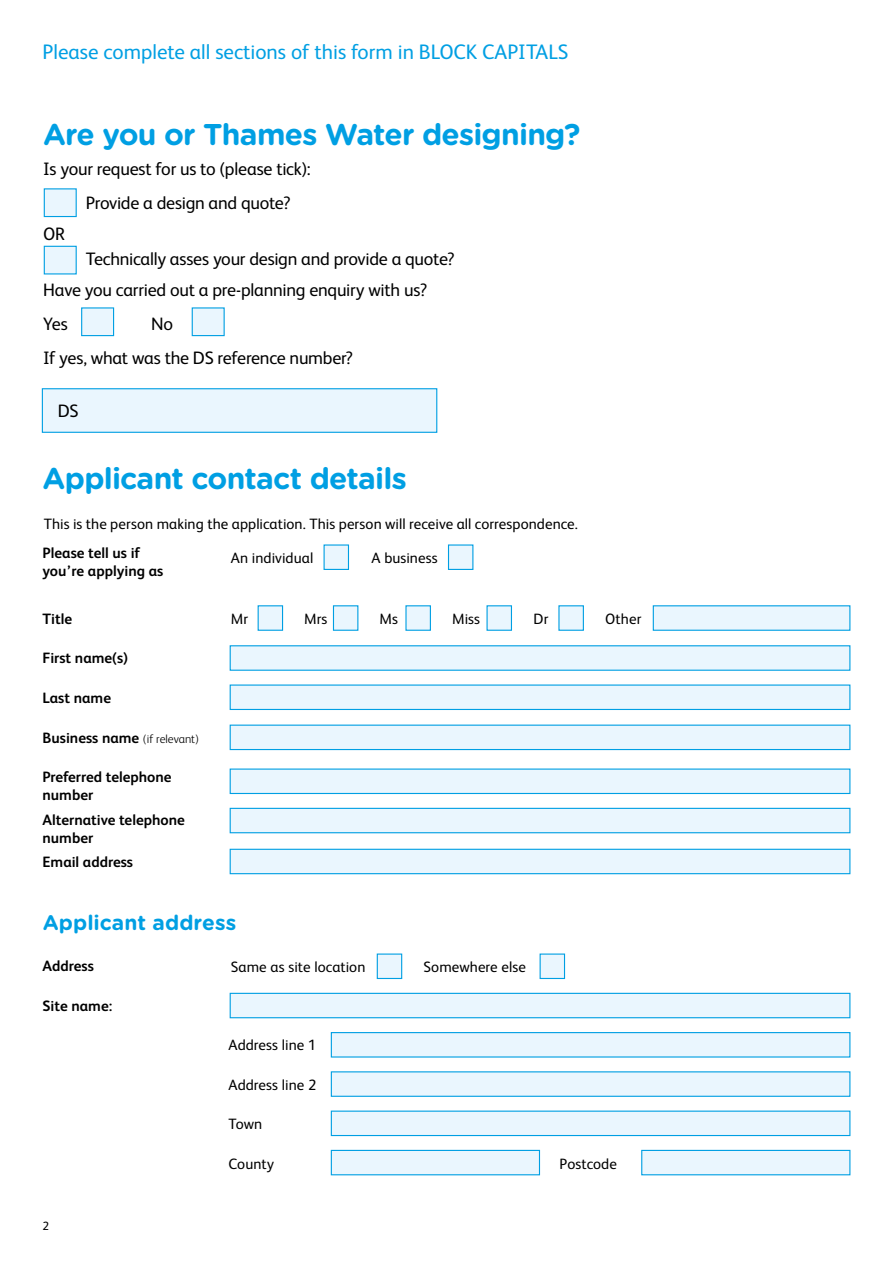
<style>
.page{position:relative;width:893px;height:1263px;background:#fff}
.page>*{position:absolute;margin:0;border:0;box-sizing:border-box;transform-origin:0 0}
.t1{font:700 30px "Gotham Rounded";letter-spacing:-.025em;color:#009fe3}
.t2{font:21px "FS Albert";color:#009fe3}
.t3{font:700 21px "Gotham Rounded";color:#009fe3}
.t4{font:18px/34.3px "FS Albert";letter-spacing:-.015em;color:#000}
.t5{font:15px "FS Albert";letter-spacing:.005em;color:#000}
.t6{font:700 15px/18px "FS Albert";color:#000}
.t7{font:12px "FS Albert";color:#000}
.s1{font-weight:300;font-size:12px}
</style>
<div class="page">
<div style="left:230px;top:724px;width:620px;height:26px;background:#eaf6fe;border:1px solid #009fe3"></div>
<div style="left:230px;top:645px;width:620px;height:26px;background:#eaf6fe;border:1px solid #009fe3"></div>
<div style="left:653px;top:605px;width:197px;height:26px;background:#eaf6fe;border:1px solid #009fe3"></div>
<div style="left:230px;top:684px;width:620px;height:26px;background:#eaf6fe;border:1px solid #009fe3"></div>
<div style="left:230px;top:808px;width:620px;height:25px;background:#eaf6fe;border:1px solid #009fe3"></div>
<div style="left:230px;top:849px;width:620px;height:25px;background:#eaf6fe;border:1px solid #009fe3"></div>
<div style="left:230px;top:768px;width:620px;height:26px;background:#eaf6fe;border:1px solid #009fe3"></div>
<div style="left:324px;top:544px;width:25px;height:26px;background:#eaf6fe;border:1px solid #009fe3"></div>
<div style="left:448px;top:544px;width:25px;height:26px;background:#eaf6fe;border:1px solid #009fe3"></div>
<div style="left:258px;top:605px;width:25px;height:26px;background:#eaf6fe;border:1px solid #009fe3"></div>
<div style="left:333px;top:605px;width:25px;height:26px;background:#eaf6fe;border:1px solid #009fe3"></div>
<div style="left:405px;top:605px;width:26px;height:26px;background:#eaf6fe;border:1px solid #009fe3"></div>
<div style="left:486px;top:605px;width:26px;height:26px;background:#eaf6fe;border:1px solid #009fe3"></div>
<div style="left:558px;top:605px;width:26px;height:26px;background:#eaf6fe;border:1px solid #009fe3"></div>
<div style="left:230px;top:993px;width:620px;height:25px;background:#eaf6fe;border:1px solid #009fe3"></div>
<div style="left:377px;top:953px;width:25px;height:26px;background:#eaf6fe;border:1px solid #009fe3"></div>
<div style="left:540px;top:953px;width:25px;height:26px;background:#eaf6fe;border:1px solid #009fe3"></div>
<div style="left:331px;top:1032px;width:519px;height:25px;background:#eaf6fe;border:1px solid #009fe3"></div>
<div style="left:331px;top:1071px;width:519px;height:26px;background:#eaf6fe;border:1px solid #009fe3"></div>
<div style="left:331px;top:1110px;width:519px;height:26px;background:#eaf6fe;border:1px solid #009fe3"></div>
<div style="left:331px;top:1150px;width:209px;height:25px;background:#eaf6fe;border:1px solid #009fe3"></div>
<div style="left:641px;top:1150px;width:209px;height:25px;background:#eaf6fe;border:1px solid #009fe3"></div>
<div style="left:81px;top:307px;width:33px;height:29px;background:#eaf6fe;border:1px solid #009fe3"></div>
<div style="left:192px;top:307px;width:33px;height:29px;background:#eaf6fe;border:1px solid #009fe3"></div>
<div style="left:44px;top:188px;width:33px;height:29px;background:#eaf6fe;border:1px solid #009fe3"></div>
<div style="left:44px;top:246px;width:33px;height:28px;background:#eaf6fe;border:1px solid #009fe3"></div>
<div style="left:42px;top:388px;width:395px;height:45px;background:#eaf6fe;border:1px solid #009fe3"></div>
<h2 class="t2" style="left:43px;top:38px;width:527px">Please complete all sections of this form in BLOCK CAPITALS</h2>
<h1 class="t1" style="left:43px;top:112px;width:539px">Are you or Thames Water designing?</h1>
<p class="t4" style="left:86px;top:151px;width:226px;text-indent:-43px">Is your request for us to (please tick):<br>Provide a design and quote?</p>
<p class="t4" style="left:43px;top:215px;width:24px">OR</p>
<p class="t4" style="left:43px;top:243px;width:413px;line-height:30.2px;text-indent:43px">Technically asses your design and provide a quote?<br>Have you carried out a pre-planning enquiry with us?</p>
<p class="t4" style="left:43px;top:306px;width:26px">Yes</p>
<p class="t4" style="left:43px;top:306px;width:311px;text-indent:108px">No<br>If yes, what was the DS reference number?</p>
<p class="t4" style="left:58px;top:393px;width:22px">DS</p>
<h1 class="t1" style="left:43px;top:457px;width:366px">Applicant contact details</h1>
<p class="t5" style="left:44px;top:514px;width:536px">This is the person making the application. This person will receive all correspondence.</p>
<p class="t6" style="left:43px;top:543px;width:122px">Please tell us if you’re applying as</p>
<p class="t5" style="left:231px;top:548px;width:84px">An individual</p>
<p class="t5" style="left:371px;top:548px;width:68px">A business</p>
<p class="t6" style="left:43px;top:609px;width:31px">Title</p>
<p class="t6" style="left:43px;top:649px;width:87px">First name(s)</p>
<p class="t6" style="left:43px;top:688px;width:70px">Last name</p>
<p class="t6" style="left:43px;top:728px;width:158px">Business name <span class="s1">(if relevant)</span></p>
<p class="t6" style="left:43px;top:767px;width:131px">Preferred telephone number</p>
<p class="t6" style="left:43px;top:810px;width:144px">Alternative telephone number</p>
<p class="t6" style="left:43px;top:852px;width:92px">Email address</p>
<p class="t5" style="left:231px;top:609px;width:19px">Mr</p>
<p class="t5" style="left:304px;top:609px;width:25px">Mrs</p>
<p class="t5" style="left:380px;top:609px;width:20px">Ms</p>
<p class="t5" style="left:452px;top:609px;width:29px">Miss</p>
<p class="t5" style="left:534px;top:609px;width:16px">Dr</p>
<p class="t5" style="left:605px;top:609px;width:38px">Other</p>
<h2 class="t3" style="left:43px;top:907px;width:195px">Applicant address</h2>
<p class="t6" style="left:43px;top:956px;width:53px">Address</p>
<p class="t5" style="left:231px;top:957px;width:136px">Same as site location</p>
<p class="t5" style="left:423px;top:957px;width:104px">Somewhere else</p>
<p class="t6" style="left:43px;top:996px;width:71px">Site name:</p>
<p class="t7" style="left:43px;top:1217px;width:8px">2</p>
<p class="t5" style="left:228px;top:1035px;width:89px">Address line 1</p>
<p class="t5" style="left:228px;top:1075px;width:89px">Address line 2</p>
<p class="t5" style="left:228px;top:1114px;width:35px">Town</p>
<p class="t5" style="left:228px;top:1154px;width:47px">County</p>
<p class="t5" style="left:560px;top:1154px;width:59px">Postcode</p>
</div>
